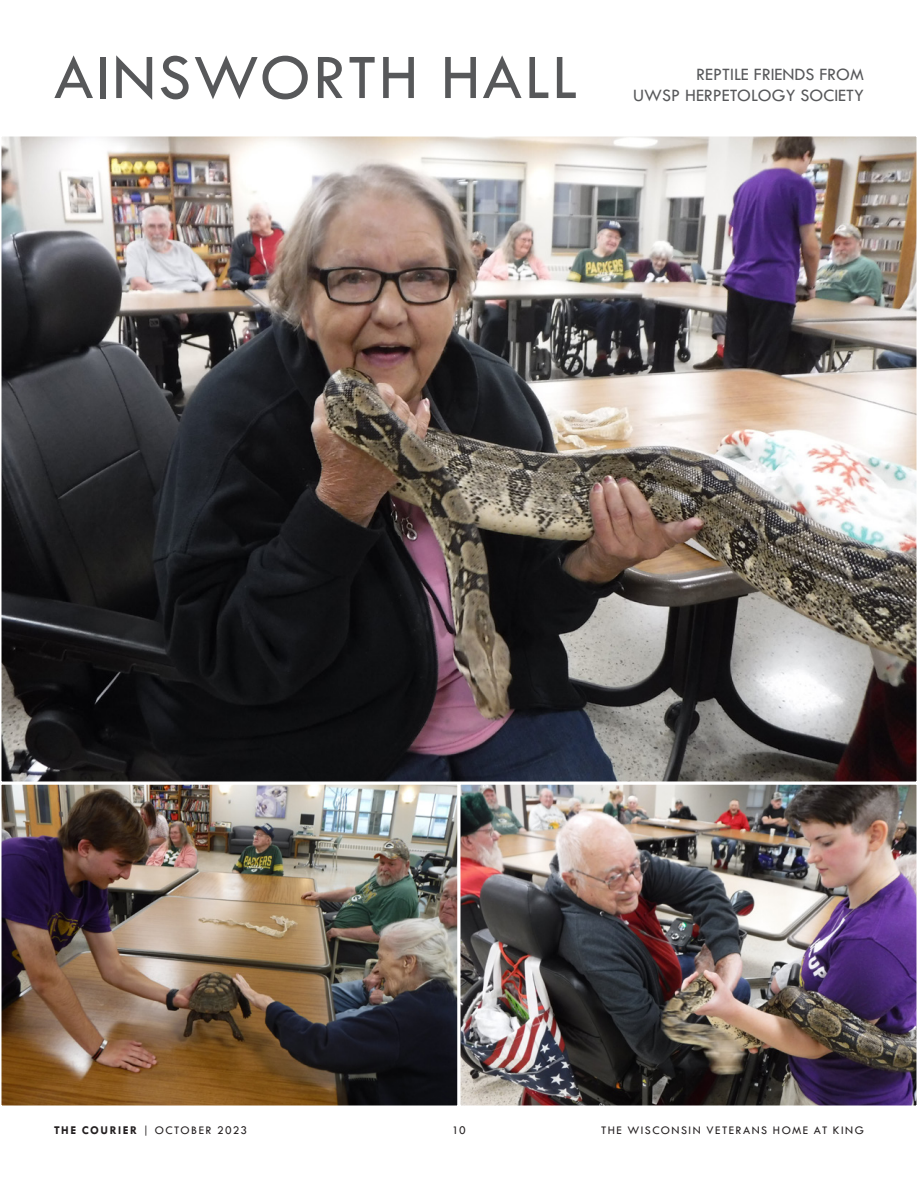
<style>
.page{position:relative;width:918px;height:1188px;background:#fff}
.page>*{position:absolute;margin:0;border:0;box-sizing:border-box;transform-origin:0 0}
.t1{font:66px "Tw Cen";letter-spacing:.03em;color:#57585a}
.t2{font:18px "Tw Cen";color:#57585a}
.t3{font:12px "Tw Cen";letter-spacing:.12em;color:#231f20}
.s1{font-weight:700}
</style>
<div class="page">
<img style="left:1px;top:784px;width:457px;height:322px">
<img style="left:460px;top:784px;width:457px;height:322px">
<img style="left:1px;top:136px;width:916px;height:646px">
<p class="t1" style="left:54px;top:38px;width:525px">AINSWORTH HALL</p>
<p class="t2" style="left:696px;top:63px;width:169px">REPTILE FRIENDS FROM</p>
<p class="t2" style="left:633px;top:85px;width:232px">UWSP HERPETOLOGY SOCIETY</p>
<p class="t3" style="left:54px;top:1123px;width:195px"><span class="s1">THE COURIER</span> | OCTOBER 2023</p>
<p class="t3" style="left:452px;top:1123px;width:15px">10</p>
<p class="t3" style="left:601px;top:1123px;width:264px">THE WISCONSIN VETERANS HOME AT KING</p>
</div>
